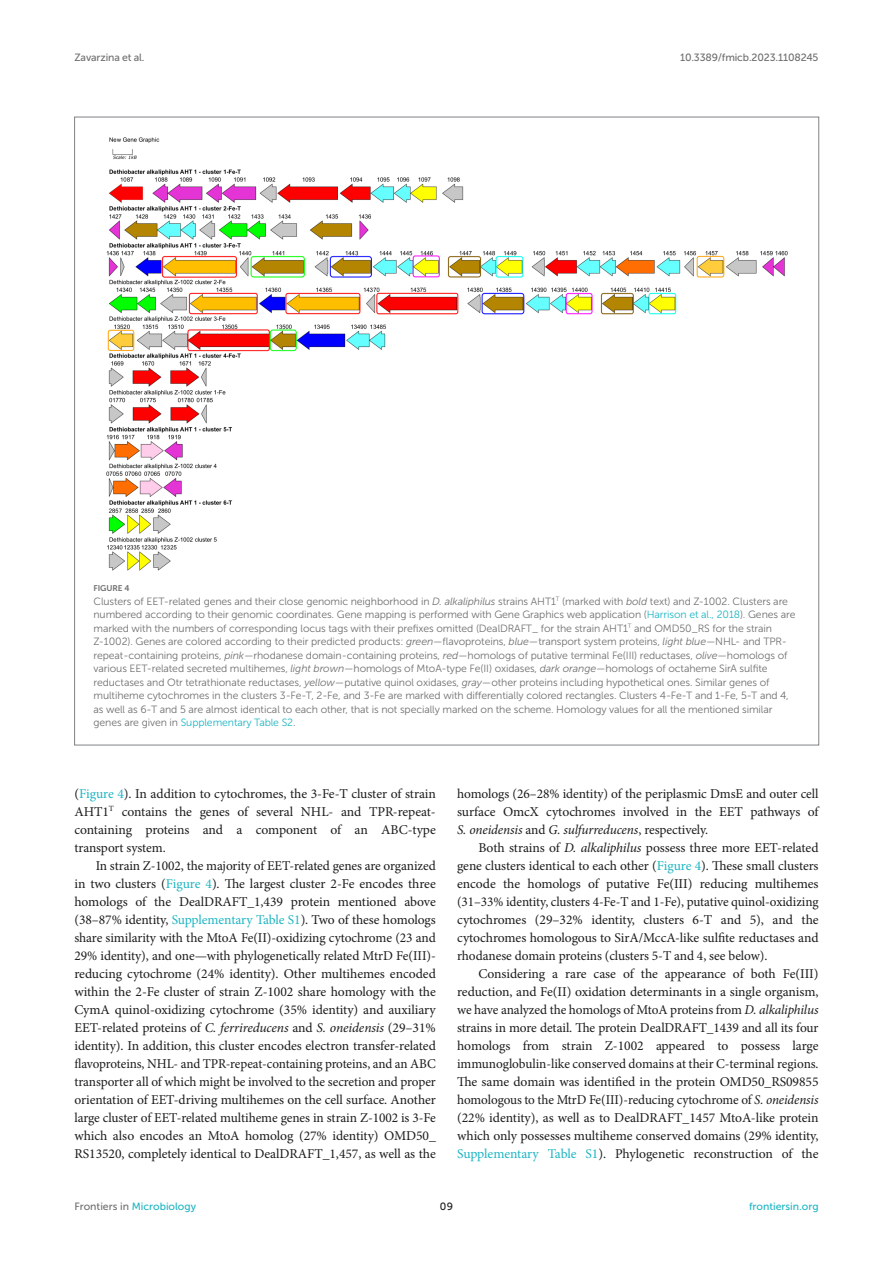
<style>
.page{position:relative;width:893px;height:1263px;background:#fff}
.page>*{position:absolute;margin:0;border:0;box-sizing:border-box;transform-origin:0 0}
.TEXT{font:13.5px/18px "Minion Pro";letter-spacing:-.005em;color:#1b1c1b;text-align:justify}
.TEXT_FLUSH{font:13.5px/18px "Minion Pro";letter-spacing:-.01em;color:#1b1c1b;text-align:justify}
.FIG_LEG{font:10.5px/13.5px "Museo Sans 300";letter-spacing:-.01em;color:#706f70}
.t1{font:10.5px "Museo Sans 500";letter-spacing:-.015em;color:#706f70}
.t2{font:10.5px "Museo Sans 500";color:#1db5c3}
.t3{font:10.5px "Museo Sans 500";color:#1b1c1b}
.FIG_HD{font:8.25px "Museo Sans 700";letter-spacing:-.01em;color:#706f70}
.s1{font-style:italic}
.s2{color:#1db5c3}
.s3{color:#706f70}
</style>
<div class="page">
<img style="left:106px;top:137px;width:682px;height:434px">
<p class="t1" style="left:74px;top:51px;width:71px">Zavarzina et al.</p>
<p class="t1" style="left:680px;top:51px;width:140px">10.3389/fmicb.2023.1108245</p>
<p class="FIG_HD" style="left:94px;top:584px;width:37px">FIGURE 4</p>
<p class="FIG_LEG" style="left:94px;top:594px;width:703px">Clusters of EET-related genes and their close genomic neighborhood in <span class="s1">D. alkaliphilus</span> strains AHT1<sup>T</sup> (marked with <span class="s1">bold</span> text) and Z-1002. Clusters are numbered according to their genomic coordinates. Gene mapping is performed with Gene Graphics web application (<span class="s2">Harrison et al., 2018</span>). Genes are marked with the numbers of corresponding locus tags with their prefixes omitted (DealDRAFT_ for the strain AHT1<sup>T</sup> and OMD50_RS for the strain Z-1002). Genes are colored according to their predicted products: <span class="s1">green</span>—flavoproteins, <span class="s1">blue</span>—transport system proteins, <span class="s1">light blue</span>—NHL- and TPR&shy;repeat-containing proteins, <span class="s1">pink</span>—rhodanese domain-containing proteins, <span class="s1">red</span>—homologs of putative terminal Fe(III) reductases, <span class="s1">olive</span>—homologs of various EET-related secreted multihemes, <span class="s1">light brown</span>—homologs of MtoA-type Fe(II) oxidases, <span class="s1">dark orange</span>—homologs of octaheme SirA sulfite reductases and Otr tetrathionate reductases, <span class="s1">yellow</span>—putative quinol oxidases, <span class="s1">gray</span>—other proteins including hypothetical ones. Similar genes of multiheme cytochromes in the clusters 3-Fe-T, 2-Fe, and 3-Fe are marked with differentially colored rectangles. Clusters 4-Fe-T and 1-Fe, 5-T and 4, as well as 6-T and 5 are almost identical to each other, that is not specially marked on the scheme. Homology values for all the mentioned similar genes are given in <span class="s2">Supplementary Table S2</span>.</p>
<p class="TEXT_FLUSH" style="left:74px;top:785px;width:363px">(<span class="s2">Figure 4</span>). In addition to cytochromes, the 3-Fe-T cluster of strain AHT1<sup>T</sup> contains the genes of several NHL- and TPR-repeat&shy;containing proteins and a component of an ABC-type transport system.</p>
<p class="TEXT" style="left:74px;top:857px;width:363px;text-indent:21px">In strain Z-1002, the majority of EET-related genes are organized in two clusters (<span class="s2">Figure 4</span>). The largest cluster 2-Fe encodes three homologs of the DealDRAFT_1,439 protein mentioned above (38–87% identity, <span class="s2">Supplementary Table S1</span>). Two of these homologs share similarity with the MtoA Fe(II)-oxidizing cytochrome (23 and 29% identity), and one—with phylogenetically related MtrD Fe(III)- reducing cytochrome (24% identity). Other multihemes encoded within the 2-Fe cluster of strain Z-1002 share homology with the CymA quinol-oxidizing cytochrome (35% identity) and auxiliary EET-related proteins of <span class="s1">C. ferrireducens</span> and <span class="s1">S. oneidensis</span> (29–31% identity). In addition, this cluster encodes electron transfer-related flavoproteins, NHL- and TPR-repeat-containing proteins, and an ABC transporter all of which might be involved to the secretion and proper orientation of EET-driving multihemes on the cell surface. Another large cluster of EET-related multiheme genes in strain Z-1002 is 3-Fe which also encodes an MtoA homolog (27% identity) OMD50_ RS13520, completely identical to DealDRAFT_1,457, as well as the</p>
<p class="TEXT" style="left:457px;top:785px;width:363px">homologs (26–28% identity) of the periplasmic DmsE and outer cell surface OmcX cytochromes involved in the EET pathways of <span class="s1">S. oneidensis</span> and <span class="s1">G. sulfurreducens</span>, respectively.</p>
<p class="TEXT" style="left:457px;top:839px;width:363px;text-indent:21px">Both strains of <span class="s1">D. alkaliphilus</span> possess three more EET-related gene clusters identical to each other (<span class="s2">Figure 4</span>). These small clusters encode the homologs of putative Fe(III) reducing multihemes (31–33% identity, clusters 4-Fe-T and 1-Fe), putative quinol-oxidizing cytochromes (29–32% identity, clusters 6-T and 5), and the cytochromes homologous to SirA/MccA-like sulfite reductases and rhodanese domain proteins (clusters 5-T and 4, see below).</p>
<p class="TEXT" style="left:457px;top:965px;width:363px;text-indent:21px">Considering a rare case of the appearance of both Fe(III) reduction, and Fe(II) oxidation determinants in a single organism, we have analyzed the homologs of MtoA proteins from <span class="s1">D. alkaliphilus </span>strains in more detail. The protein DealDRAFT_1439 and all its four homologs from strain Z-1002 appeared to possess large immunoglobulin-like conserved domains at their C-terminal regions.<br>The same domain was identified in the protein OMD50_RS09855 homologous to the MtrD Fe(III)-reducing cytochrome of <span class="s1">S. oneidensis </span>(22% identity), as well as to DealDRAFT_1457 MtoA-like protein which only possesses multiheme conserved domains (29% identity, <span class="s2">Supplementary Table S1</span>). Phylogenetic reconstruction of the</p>
<p class="t2" style="left:74px;top:1200px;width:123px"><span class="s3">Frontiers in</span> Microbiology</p>
<p class="t3" style="left:440px;top:1200px;width:15px">09</p>
<p class="t2" style="left:749px;top:1200px;width:71px">frontiersin.org</p>
</div>
